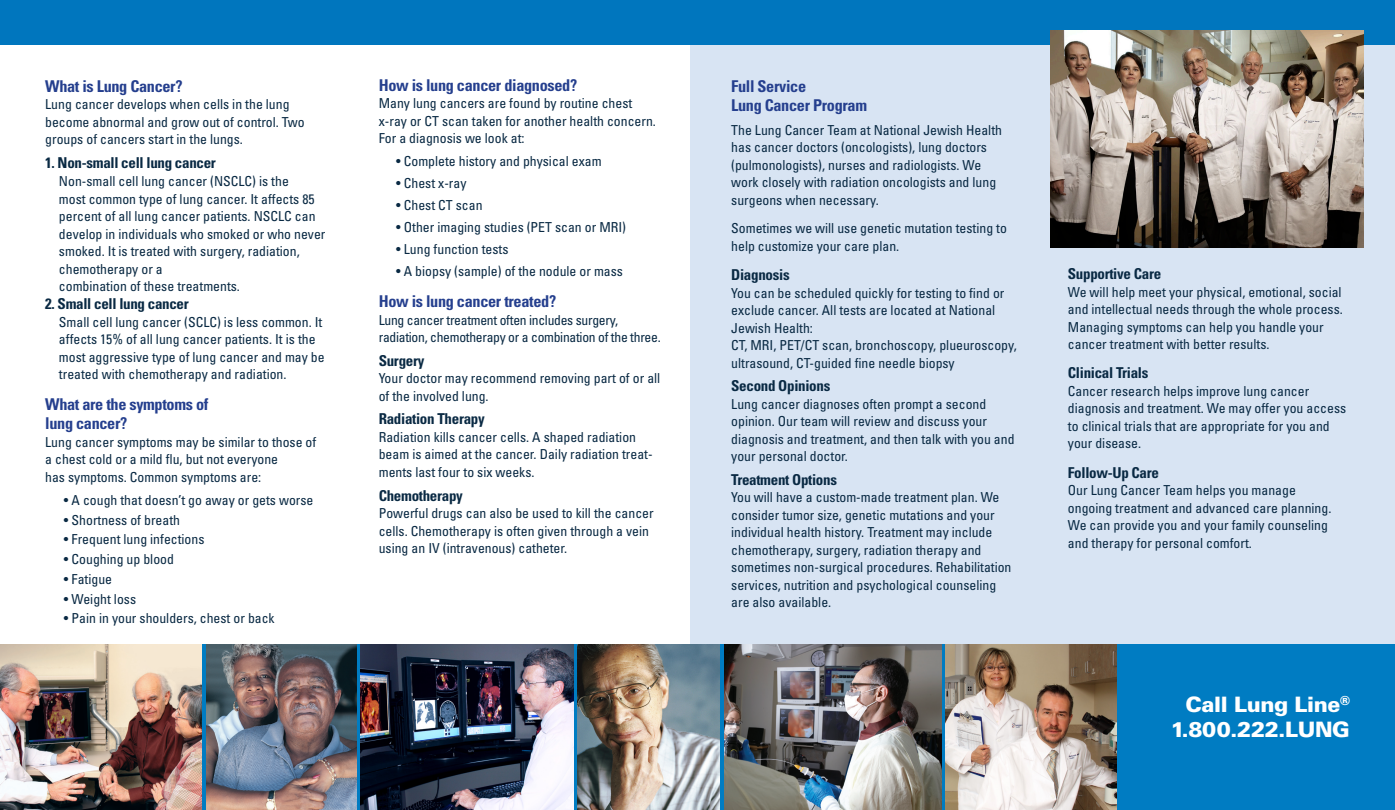
<style>
.page{position:relative;width:1395px;height:810px;background:#fff}
.page>*{position:absolute;margin:0;border:0;box-sizing:border-box;transform-origin:0 0}
.t1{font:900 21.25px "Univers";letter-spacing:-.02em;color:#fff}
.t2{font:700 condensed 16.25px/19.5px "Univers";letter-spacing:-.02em;color:#253f8e}
.t3{font:700 condensed 15px "Univers";letter-spacing:-.02em;color:#092943}
.t4{font:condensed 13.75px/17.5px "Univers";color:#092943}
.t5{font:condensed 13.75px/17.5px "Univers";letter-spacing:-.02em;color:#092943}
</style>
<div class="page">
<div style="left:690px;top:0;width:705px;height:644px;background:#d8e4f3"></div>
<div style="left:0;top:644px;width:1395px;height:166px;background:#007cc2"></div>
<img style="left:946px;top:644px;width:170px;height:166px">
<img style="left:578px;top:644px;width:142px;height:166px">
<img style="left:206px;top:644px;width:150px;height:166px">
<img style="left:0;top:644px;width:202px;height:166px">
<img style="left:361px;top:644px;width:212px;height:166px">
<div style="left:0;top:0;width:1395px;height:45px;background:#0076be"></div>
<img style="left:724px;top:644px;width:217px;height:166px">
<img style="left:1050px;top:31px;width:314px;height:217px">
<p class="t2" style="left:45px;top:76px;width:139px">What is Lung Cancer?</p>
<p class="t4" style="left:45px;top:96px;width:261px">Lung cancer develops when cells in the lung become abnormal and grow out of control. Two groups of cancers start in the lungs.</p>
<p class="t3" style="left:45px;top:154px;width:172px">1. Non-small cell lung cancer</p>
<p class="t4" style="left:59px;top:172px;width:268px">Non-small cell lung cancer (NSCLC) is the<br>most common type of lung cancer. It affects 85 percent of all lung cancer patients. NSCLC can develop in individuals who smoked or who never smoked. It is treated with surgery, radiation, chemotherapy or a<br>combination of these treatments.</p>
<p class="t3" style="left:45px;top:295px;width:145px">2. Small cell lung cancer</p>
<p class="t4" style="left:59px;top:313px;width:267px">Small cell lung cancer (SCLC) is less common. It affects 15% of all lung cancer patients. It is the most aggressive type of lung cancer and may be treated with chemotherapy and radiation.</p>
<p class="t2" style="left:45px;top:394px;width:165px">What are the symptoms of lung cancer?</p>
<p class="t4" style="left:45px;top:433px;width:273px">Lung cancer symptoms may be similar to those of a chest cold or a mild flu, but not everyone<br>has symptoms. Common symptoms are:</p>
<p class="t4" style="left:64px;top:491px;width:251px">• A cough that doesn’t go away or gets worse</p>
<p class="t4" style="left:64px;top:511px;width:118px">• Shortness of breath</p>
<p class="t4" style="left:64px;top:531px;width:142px">• Frequent lung infections</p>
<p class="t4" style="left:64px;top:550px;width:111px">• Coughing up blood</p>
<p class="t4" style="left:64px;top:570px;width:50px">• Fatigue</p>
<p class="t4" style="left:64px;top:590px;width:74px">• Weight loss</p>
<p class="t4" style="left:64px;top:610px;width:212px">• Pain in your shoulders, chest or back</p>
<p class="t2" style="left:379px;top:75px;width:200px">How is lung cancer diagnosed?</p>
<p class="t4" style="left:379px;top:94px;width:279px">Many lung cancers are found by routine chest x-ray or CT scan taken for another health concern.<br>For a diagnosis we look at:</p>
<p class="t4" style="left:396px;top:153px;width:207px">• Complete history and physical exam</p>
<p class="t4" style="left:396px;top:175px;width:72px">• Chest x-ray</p>
<p class="t4" style="left:396px;top:197px;width:88px">• Chest CT scan</p>
<p class="t4" style="left:396px;top:219px;width:231px">• Other imaging studies (PET scan or MRI)</p>
<p class="t4" style="left:396px;top:241px;width:114px">• Lung function tests</p>
<p class="t4" style="left:396px;top:263px;width:228px">• A biopsy (sample) of the nodule or mass</p>
<p class="t2" style="left:379px;top:292px;width:179px">How is lung cancer treated?</p>
<p class="t5" style="left:379px;top:311px;width:283px">Lung cancer treatment often includes surgery, radiation, chemotherapy or a combination of the three.</p>
<p class="t3" style="left:379px;top:351px;width:47px">Surgery</p>
<p class="t4" style="left:379px;top:369px;width:283px">Your doctor may recommend removing part of or all of the involved lung.</p>
<p class="t3" style="left:379px;top:410px;width:108px">Radiation Therapy</p>
<p class="t4" style="left:379px;top:428px;width:275px">Radiation kills cancer cells. A shaped radiation beam is aimed at the cancer. Daily radiation treat&shy;ments last four to six weeks.</p>
<p class="t3" style="left:379px;top:486px;width:86px">Chemotherapy</p>
<p class="t4" style="left:379px;top:504px;width:276px">Powerful drugs can also be used to kill the cancer cells. Chemotherapy is often given through a vein using an IV (intravenous) catheter.</p>
<p class="t2" style="left:731px;top:76px;width:137px">Full Service<br>Lung Cancer Program</p>
<p class="t4" style="left:731px;top:121px;width:272px">The Lung Cancer Team at National Jewish Health has cancer doctors (oncologists), lung doctors (pulmonologists), nurses and radiologists. We work closely with radiation oncologists and lung surgeons when necessary.</p>
<p class="t4" style="left:731px;top:220px;width:277px">Sometimes we will use genetic mutation testing to help customize your care plan.</p>
<p class="t3" style="left:731px;top:266px;width:60px">Diagnosis</p>
<p class="t4" style="left:731px;top:284px;width:275px">You can be scheduled quickly for testing to find or exclude cancer. All tests are located at National<br>Jewish Health:</p>
<p class="t4" style="left:731px;top:336px;width:287px">CT, MRI, PET/CT scan, bronchoscopy, plueuroscopy, ultrasound, CT-guided fine needle biopsy</p>
<p class="t3" style="left:731px;top:377px;width:101px">Second Opinions</p>
<p class="t4" style="left:731px;top:395px;width:285px">Lung cancer diagnoses often prompt a second opinion. Our team will review and discuss your diagnosis and treatment, and then talk with you and your personal doctor.</p>
<p class="t3" style="left:731px;top:470px;width:107px">Treatment Options</p>
<p class="t4" style="left:731px;top:489px;width:282px">You will have a custom-made treatment plan. We consider tumor size, genetic mutations and your individual health history. Treatment may include chemotherapy, surgery, radiation therapy and sometimes non-surgical procedures. Rehabilitation services, nutrition and psychological counseling are also available.</p>
<p class="t3" style="left:1068px;top:265px;width:95px">Supportive Care</p>
<p class="t4" style="left:1068px;top:283px;width:276px">We will help meet your physical, emotional, social and intellectual needs through the whole process.<br>Managing symptoms can help you handle your cancer treatment with better results.</p>
<p class="t3" style="left:1068px;top:364px;width:82px">Clinical Trials</p>
<p class="t4" style="left:1068px;top:382px;width:280px">Cancer research helps improve lung cancer diagnosis and treatment. We may offer you access to clinical trials that are appropriate for you and your disease.</p>
<p class="t3" style="left:1068px;top:463px;width:93px">Follow-Up Care</p>
<p class="t4" style="left:1068px;top:481px;width:265px">Our Lung Cancer Team helps you manage ongoing treatment and advanced care planning.<br>We can provide you and your family counseling and therapy for personal comfort.</p>
<p class="t1" style="left:1185px;top:691px;width:166px">Call Lung Line<sup>®</sup></p>
<p class="t1" style="left:1171px;top:716px;width:181px">1.800.222.LUNG</p>
</div>
